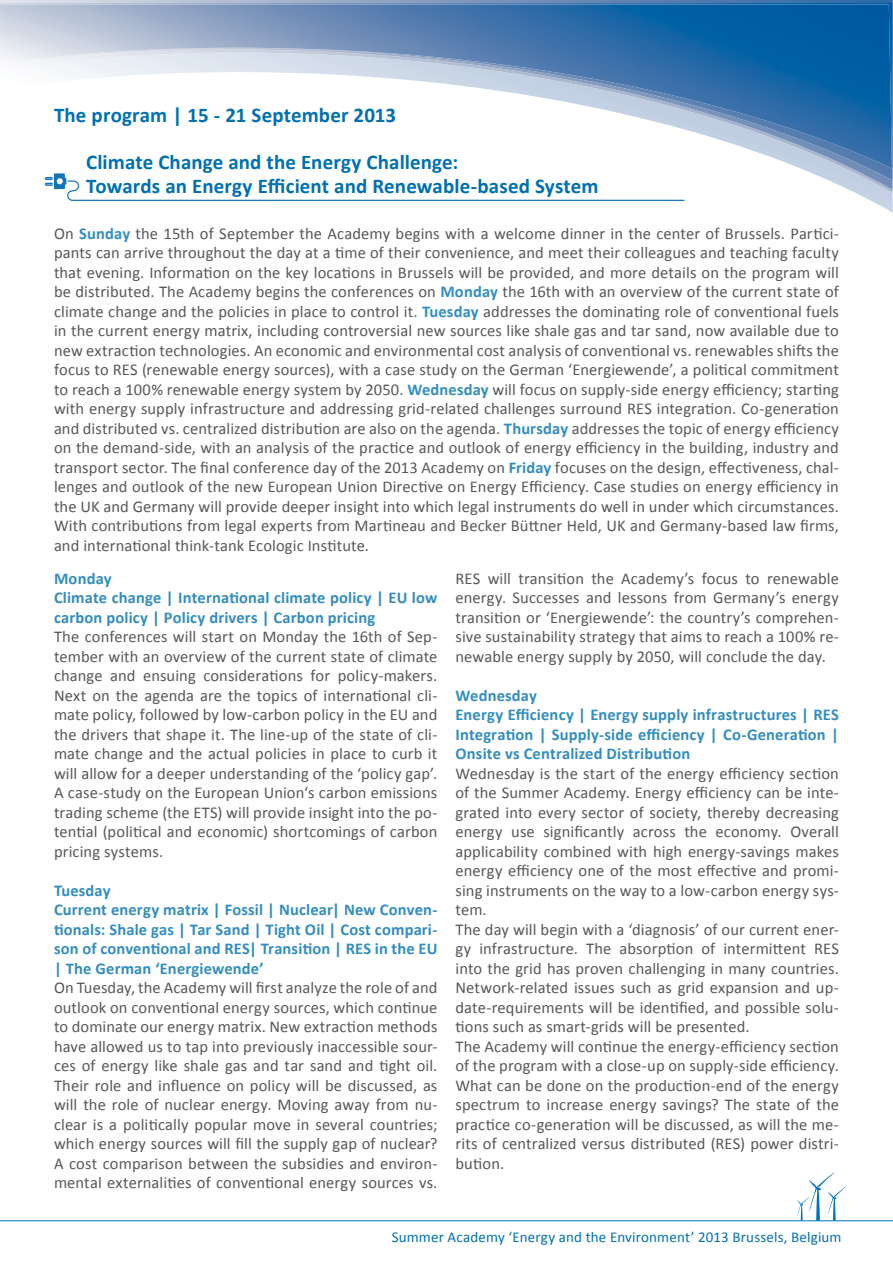
<style>
.page{position:relative;width:893px;height:1263px;background:#fff}
.page>*{position:absolute;margin:0;border:0;box-sizing:border-box;transform-origin:0 0}
.t1{font:700 21px "Calibri";letter-spacing:.005em;color:#0070b0}
.t2{font:16.5px/19.5px "Calibri";letter-spacing:.005em;color:#57585a;text-align:justify}
.t3{font:700 16.5px/19.5px "Calibri";letter-spacing:.01em;color:#338dc0;text-align:justify}
.t4{font:15px "Calibri";letter-spacing:.01em;color:#0070b0}
.s1{font-weight:700;color:#338dc0}
</style>
<div class="page">
<hr style="left:0;top:1220px;width:893px;height:1px;background:#0073bc">
<svg style="left:797px;top:1172px;width:49px;height:49px"></svg>
<img style="left:44px;top:168px;width:848px;height:12px">
<img style="left:0;top:4px;width:892px;height:164px">
<svg style="left:45px;top:173px;width:640px;height:28px"></svg>
<p class="t1" style="left:54px;top:102px;width:344px">The program | 15 - 21 September 2013</p>
<p class="t1" style="left:86px;top:149px;width:374px">Climate Change and the Energy Challenge:</p>
<p class="t1" style="left:86px;top:173px;width:514px">Towards an Energy Efficient and Renewable-based System</p>
<p class="t2" style="left:54px;top:222px;width:786px">On <span class="s1">Sunday</span> the 15th of September the Academy begins with a welcome dinner in the center of Brussels. Partici&shy;pants can arrive throughout the day at a time of their convenience, and meet their colleagues and teaching faculty that evening. Information on the key locations in Brussels will be provided, and more details on the program will be distributed. The Academy begins the conferences on <span class="s1">Monday</span> the 16th with an overview of the current state of climate change and the policies in place to control it. <span class="s1">Tuesday</span> addresses the dominating role of conventional fuels in the current energy matrix, including controversial new sources like shale gas and tar sand, now available due to new extraction technologies. An economic and environmental cost analysis of conventional vs. renewables shifts the focus to RES (renewable energy sources), with a case study on the German ‘Energiewende’, a political commitment to reach a 100% renewable energy system by 2050. <span class="s1">Wednesday</span> will focus on supply-side energy efficiency; starting with energy supply infrastructure and addressing grid-related challenges surround RES integration. Co-generation and distributed vs. centralized distribution are also on the agenda. <span class="s1">Thursday</span> addresses the topic of energy efficiency on the demand-side, with an analysis of the practice and outlook of energy efficiency in the building, industry and transport sector. The final conference day of the 2013 Academy on <span class="s1">Friday</span> focuses on the design, effectiveness, chal&shy;lenges and outlook of the new European Union Directive on Energy Efficiency. Case studies on energy efficiency in the UK and Germany will provide deeper insight into which legal instruments do well in under which circumstances.<br>With contributions from legal experts from Martineau and Becker Büttner Held, UK and Germany-based law firms, and international think-tank Ecologic Institute.</p>
<p class="t3" style="left:54px;top:568px;width:59px">Monday</p>
<p class="t3" style="left:54px;top:587px;width:385px">Climate change | International climate policy | EU low carbon policy | Policy drivers | Carbon pricing</p>
<p class="t2" style="left:54px;top:626px;width:385px">The conferences will start on Monday the 16th of Sep&shy;tember with an overview of the current state of climate change and ensuing considerations for policy-makers.<br>Next on the agenda are the topics of international cli&shy;mate policy, followed by low-carbon policy in the EU and the drivers that shape it. The line-up of the state of cli&shy;mate change and the actual policies in place to curb it will allow for a deeper understanding of the ‘policy gap’.<br>A case-study on the European Union‘s carbon emissions trading scheme (the ETS) will provide insight into the po&shy;tential (political and economic) shortcomings of carbon pricing systems.</p>
<p class="t3" style="left:54px;top:880px;width:58px">Tuesday</p>
<p class="t3" style="left:54px;top:899px;width:385px">Current energy matrix | Fossil | Nuclear| New Conven&shy;tionals: Shale gas | Tar Sand | Tight Oil | Cost compari&shy;son of conventional and RES| Transition | RES in the EU | The German ‘Energiewende’</p>
<p class="t2" style="left:54px;top:977px;width:385px">On Tuesday, the Academy will first analyze the role of and outlook on conventional energy sources, which continue to dominate our energy matrix. New extraction methods have allowed us to tap into previously inaccessible sour&shy;ces of energy like shale gas and tar sand and tight oil.<br>Their role and influence on policy will be discussed, as will the role of nuclear energy. Moving away from nu&shy;clear is a politically popular move in several countries; which energy sources will fill the supply gap of nuclear?<br>A cost comparison between the subsidies and environ&shy;mental externalities of conventional energy sources vs.</p>
<p class="t2" style="left:455px;top:568px;width:385px">RES will transition the Academy’s focus to renewable energy. Successes and lessons from Germany’s energy transition or ‘Energiewende’: the country’s comprehen&shy;sive sustainability strategy that aims to reach a 100% re&shy;newable energy supply by 2050, will conclude the day.</p>
<p class="t3" style="left:455px;top:685px;width:83px">Wednesday</p>
<p class="t3" style="left:455px;top:704px;width:385px">Energy Efficiency | Energy supply infrastructures | RES Integration | Supply-side efficiency | Co-Generation | Onsite vs Centralized Distribution</p>
<p class="t2" style="left:455px;top:763px;width:385px">Wednesday is the start of the energy efficiency section of the Summer Academy. Energy efficiency can be inte&shy;grated into every sector of society, thereby decreasing energy use significantly across the economy. Overall applicability combined with high energy-savings makes energy efficiency one of the most effective and promi&shy;sing instruments on the way to a low-carbon energy sys&shy;tem.</p>
<p class="t2" style="left:455px;top:919px;width:385px">The day will begin with a ‘diagnosis’ of our current ener&shy;gy infrastructure. The absorption of intermittent RES into the grid has proven challenging in many countries.<br>Network-related issues such as grid expansion and up&shy;date-requirements will be identified, and possible solu&shy;tions such as smart-grids will be presented.</p>
<p class="t2" style="left:455px;top:1036px;width:385px">The Academy will continue the energy-efficiency section of the program with a close-up on supply-side efficiency.<br>What can be done on the production-end of the energy spectrum to increase energy savings? The state of the practice co-generation will be discussed, as will the me&shy;rits of centralized versus distributed (RES) power distri&shy;bution.</p>
<p class="t4" style="left:392px;top:1228px;width:451px">Summer Academy ‘Energy and the Environment’ 2013 Brussels, Belgium</p>
</div>
